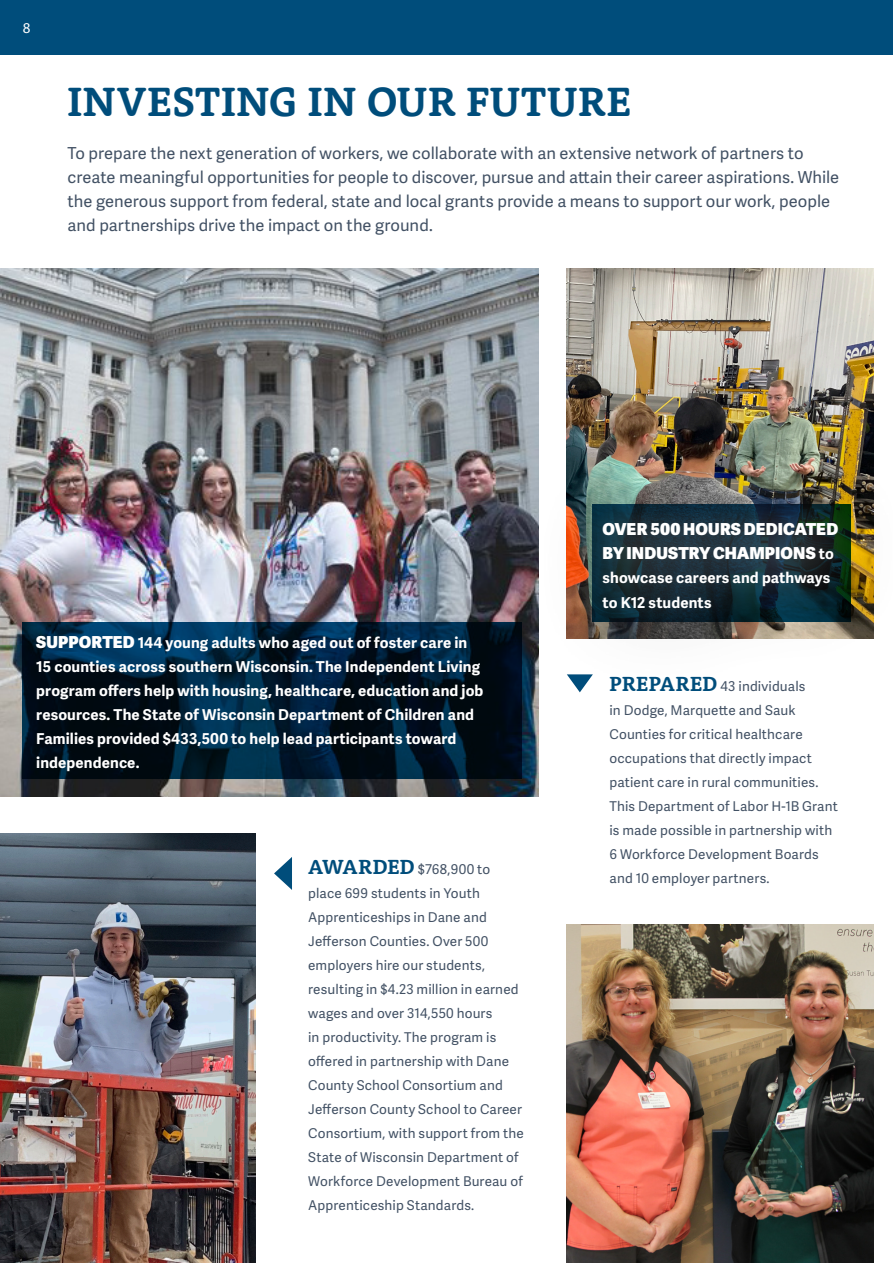
<style>
.page{position:relative;width:893px;height:1263px;background:#fff}
.page>*{position:absolute;margin:0;border:0;box-sizing:border-box;transform-origin:0 0}
.t1{font:700 42px "Rooney";letter-spacing:.02em;color:#004d7b}
.t2{font:16.5px/24px "Adelle Sans";color:#425164}
.t3{font:800 16.5px/24px "Adelle Sans";letter-spacing:.005em;color:#fff}
.t4{font:700 15px/24px "Adelle Sans";letter-spacing:.01em;color:#fff}
.t5{font:15px "Myriad Pro";color:#fff}
.t6{font:13.5px/24px "Adelle Sans";letter-spacing:.01em;color:#425164}
.s1{font-weight:700;font-size:15px}
.s2{font-weight:800;font-size:16.5px}
.s3{font-family:"Rooney";font-weight:700;font-size:21px;color:#004d7b}
</style>
<div class="page">
<img style="left:567px;top:269px;width:306px;height:185px">
<div style="left:535px;top:454px;width:358px;height:233px;background:#464548;opacity:.75"></div>
<div style="left:566px;top:485px;width:306px;height:160px;background:#fff;opacity:.42"></div>
<img style="left:0;top:833px;width:256px;height:430px">
<img style="left:0;top:269px;width:539px;height:527px">
<svg style="left:274px;top:857px;width:18px;height:33px"></svg>
<svg style="left:22px;top:622px;width:499px;height:157px"></svg>
<hr style="left:889px;top:426px;width:4px;height:258px;background:#fff">
<div style="left:0;top:0;width:893px;height:54px;background:#004d7b"></div>
<img style="left:567px;top:924px;width:306px;height:339px">
<svg style="left:567px;top:674px;width:26px;height:18px"></svg>
<p class="t5" style="left:23px;top:18px;width:9px">8</p>
<p class="t1" style="left:68px;top:74px;width:565px">INVESTING IN OUR FUTURE</p>
<p class="t2" style="left:68px;top:141px;width:773px">To prepare the next generation of workers, we collaborate with an extensive network of partners to create meaningful opportunities for people to discover, pursue and attain their career aspirations. While the generous support from federal, state and local grants provide a means to support our work, people and partnerships drive the impact on the ground.</p>
<p class="t3" style="left:602px;top:518px;width:237px">OVER 500 HOURS DEDICATED<br>BY INDUSTRY CHAMPIONS <span class="s1">to</span></p>
<p class="t4" style="left:602px;top:566px;width:229px">showcase careers and pathways to K12 students</p>
<p class="t4" style="left:36px;top:631px;width:449px"><span class="s2">SUPPORTED</span> 144 young adults who aged out of foster care in 15 counties across southern Wisconsin. The Independent Living program offers help with housing, healthcare, education and job resources. The State of Wisconsin Department of Children and Families provided $433,500 to help lead participants toward independence.</p>
<p class="t6" style="left:308px;top:857px;width:217px"><span class="s3">AWARDED</span> $768,900 to place 699 students in Youth<br>Apprenticeships in Dane and<br>Jefferson Counties. Over 500 employers hire our students, resulting in $4.23 million in earned wages and over 314,550 hours<br>in productivity. The program is offered in partnership with Dane<br>County School Consortium and<br>Jefferson County School to Career<br>Consortium, with support from the<br>State of Wisconsin Department of<br>Workforce Development Bureau of<br>Apprenticeship Standards.</p>
<p class="t6" style="left:609px;top:675px;width:230px"><span class="s3">PREPARED</span> 43 individuals<br>in Dodge, Marquette and Sauk<br>Counties for critical healthcare occupations that directly impact patient care in rural communities.<br>This Department of Labor H-1B Grant is made possible in partnership with<br>6 Workforce Development Boards and 10 employer partners.</p>
</div>
